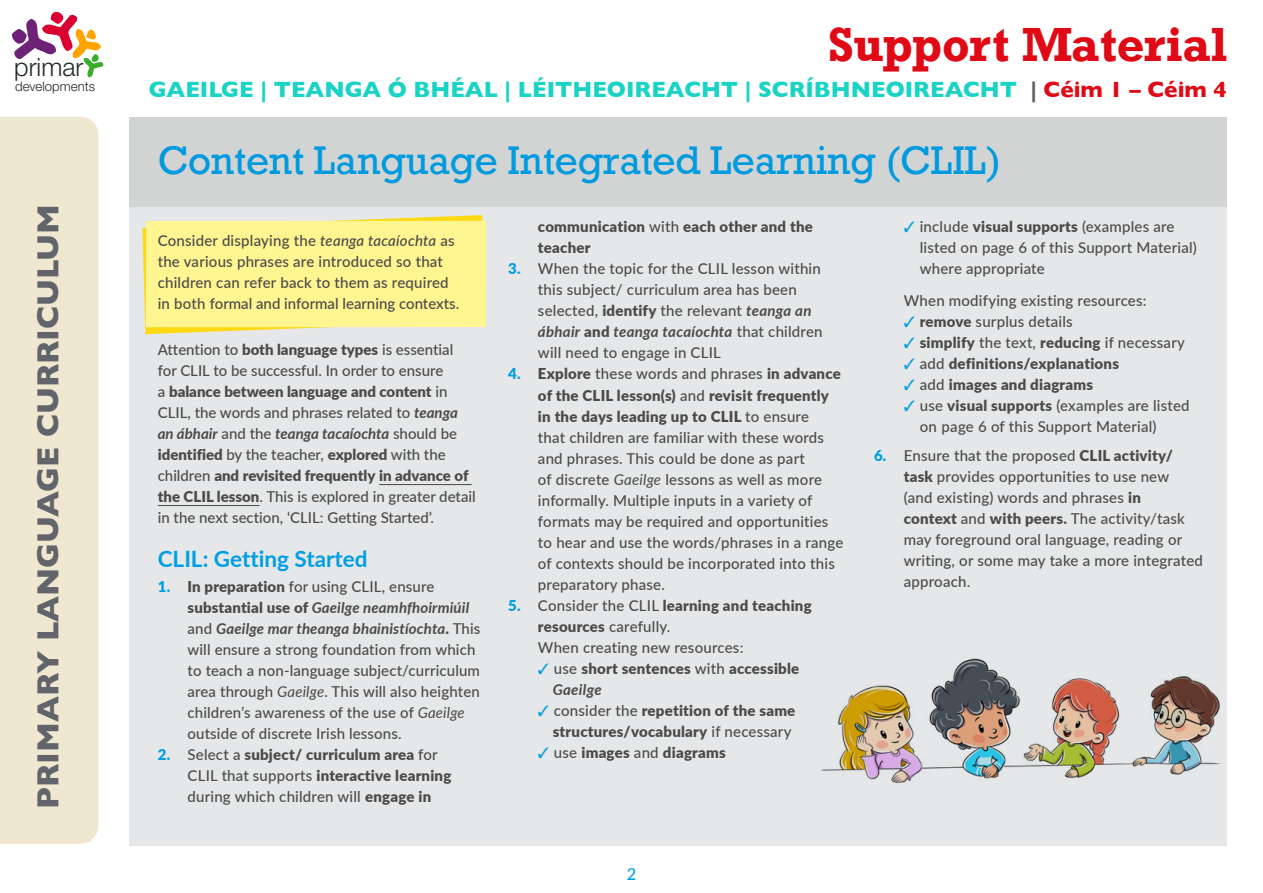
<style>
.page{position:relative;width:1263px;height:893px;background:#fff}
.page>*{position:absolute;margin:0;border:0;box-sizing:border-box;transform-origin:0 0}
.t1{font:700 45px "Rockwell";letter-spacing:-.01em;color:#e00916}
.t2{font:37.5px "Rockwell";letter-spacing:-.01em;color:#009ade}
.t3{font:700 31.2px "Gill Sans";color:#61646a}
.t4{font:300 25.2px "Helvetica Neue";color:#23282a}
.t5{font:700 22.5px "Gill Sans";color:#19d3c5}
.t6{font:700 22.5px "Lato";color:#009fe3}
.t7{font:500 16.5px "Lato";color:#009fe3}
.t8{font:500 15px/21px "Lato";letter-spacing:.015em;color:#4a4a49}
.t9{font:900 15px/21px "Lato";letter-spacing:.015em;color:#4a4a49}
.t10{font:300 13.2px "Helvetica Neue";color:#23282a}
.s1{color:#61646a}
.s2{color:#e00916}
.s3{font-style:italic}
.s4{font-weight:900}
.s5{font-weight:700;font-style:italic}
.s6{font-weight:900;color:#009fe3}
.s7{font-weight:400;font-style:italic}
.s8{font-weight:500}
.s9{color:#009fe3}
</style>
<div class="page">
<div style="left:130px;top:117px;width:1097px;height:729px;background:#e5e7e8"></div>
<div style="left:130px;top:117px;width:1097px;height:90px;background:#d2d4d4"></div>
<svg style="left:12px;top:12px;width:92px;height:65px"></svg>
<div style="left:0;top:117px;width:98px;height:727px;background:#efe7cf"></div>
<hr style="left:379px;top:484px;width:93px;height:1px;background:#4a4a49">
<hr style="left:158px;top:505px;width:101px;height:1px;background:#4a4a49">
<img style="left:821px;top:658px;width:400px;height:125px">
<svg style="left:142px;top:215px;width:343px;height:119px"></svg>
<div style="left:146px;top:221px;width:340px;height:106px;background:#fff591"></div>
<h3 class="t4" style="left:14px;top:52px;width:71px">primar</h3>
<p class="t10" style="left:15px;top:79px;width:81px">developments</p>
<h3 class="t3" style="left:23px;top:809px;width:606px;rotate:-90deg">PRIMARY LANGUAGE CURRICULUM</h3>
<h1 class="t1" style="left:828px;top:16px;width:400px">Support Material</h1>
<h3 class="t5" style="left:149px;top:72px;width:1079px">GAEILGE | TEANGA Ó BHÉAL | LÉITHEOIREACHT | SCRÍBHNEOIREACHT <span class="s1">|</span> <span class="s2">Céim 1 – Céim 4</span></h3>
<h2 class="t2" style="left:158px;top:137px;width:845px">Content Language Integrated Learning (CLIL)</h2>
<p class="t8" style="left:158px;top:230px;width:303px">Consider displaying the <span class="s3">teanga tacaíochta</span> as the various phrases are introduced so that children can refer back to them as required in both formal and informal learning contexts.</p>
<p class="t8" style="left:158px;top:338px;width:319px">Attention to <span class="s4">both language types</span> is essential for CLIL to be successful. In order to ensure<br>a <span class="s4">balance between language and content</span> in CLIL, the words and phrases related to <span class="s5">teanga an ábhair</span> and the <span class="s5">teanga tacaíochta</span> should be <span class="s4">identified</span> by the teacher, <span class="s4">explored</span> with the children <span class="s4">and revisited frequently in advance of the CLIL lesson</span>. This is explored in greater detail in the next section, ‘CLIL: Getting Started’.</p>
<h3 class="t6" style="left:158px;top:542px;width:211px">CLIL: Getting Started</h3>
<p class="t8" style="left:187px;top:576px;width:294px;text-indent:-30px"><span class="s6">1.</span> <span class="s4">In preparation</span> for using CLIL, ensure <span class="s4">substantial use of</span> <span class="s5">Gaeilge neamhfhoirmiúil </span>and <span class="s5">Gaeilge mar theanga bhainistíochta</span><span class="s4">.</span> This will ensure a strong foundation from which to teach a non-language subject/curriculum area through <span class="s7">Gaeilge</span>. This will also heighten children’s awareness of the use of <span class="s7">Gaeilge </span>outside of discrete Irish lessons.</p>
<p class="t8" style="left:187px;top:744px;width:265px;text-indent:-30px"><span class="s6">2.</span> Select a <span class="s4">subject/ curriculum area</span> for<br>CLIL that supports <span class="s4">interactive learning </span>during which children will <span class="s4">engage in</span></p>
<p class="t9" style="left:538px;top:216px;width:276px">communication <span class="s8">with</span> each other and the teacher</p>
<p class="t8" style="left:538px;top:258px;width:286px;text-indent:-30px"><span class="s6">3.</span> When the topic for the CLIL lesson within this subject/ curriculum area has been selected, <span class="s4">identify</span> the relevant <span class="s5">teanga an ábhair</span> <span class="s4">and</span> <span class="s5">teanga tacaíochta</span> that children will need to engage in CLIL</p>
<p class="t8" style="left:538px;top:363px;width:307px;text-indent:-30px"><span class="s6">4.</span> <span class="s4">Explore</span> these words and phrases <span class="s4">in advance of the CLIL lesson(s)</span> and <span class="s4">revisit frequently in the days leading up to CLIL</span> to ensure<br>that children are familiar with these words and phrases. This could be done as part<br>of discrete <span class="s7">Gaeilge</span> lessons as well as more informally. Multiple inputs in a variety of formats may be required and opportunities to hear and use the words/phrases in a range of contexts should be incorporated into this preparatory phase.</p>
<p class="t8" style="left:538px;top:594px;width:275px;text-indent:-30px"><span class="s6">5.</span> Consider the CLIL <span class="s4">learning and teaching resources</span> carefully.<br>When creating new resources:</p>
<p class="t9" style="left:553px;top:657px;width:248px;text-indent:-15px"><span class="s9">✓</span> <span class="s8">use</span> short sentences <span class="s8">with</span> accessible<br><span class="s5">Gaeilge</span></p>
<p class="t9" style="left:538px;top:699px;width:259px;text-align:right"><span class="s9">✓</span> <span class="s8">consider the</span> repetition of the same structures/vocabulary <span class="s8">if necessary</span></p>
<p class="t9" style="left:538px;top:741px;width:189px"><span class="s9">✓</span> <span class="s8">use</span> images <span class="s8">and</span> diagrams</p>
<p class="t7" style="left:627px;top:862px;width:11px">2</p>
<p class="t8" style="left:920px;top:216px;width:279px;text-indent:-16px"><span class="s9">✓</span> include <span class="s4">visual supports</span> (examples are listed on page 6 of this Support Material) where appropriate</p>
<p class="t8" style="left:904px;top:289px;width:244px">When modifying existing resources:</p>
<p class="t8" style="left:904px;top:310px;width:170px"><span class="s9">✓</span> <span class="s4">remove</span> surplus details</p>
<p class="t8" style="left:904px;top:331px;width:282px"><span class="s9">✓</span> <span class="s4">simplify</span> the text, <span class="s4">reducing</span> if necessary</p>
<p class="t9" style="left:904px;top:352px;width:217px"><span class="s9">✓</span> <span class="s8">add</span> definitions/explanations</p>
<p class="t9" style="left:904px;top:373px;width:191px"><span class="s9">✓</span> <span class="s8">add</span> images and diagrams</p>
<p class="t8" style="left:920px;top:394px;width:271px;text-indent:-16px"><span class="s9">✓</span> use <span class="s4">visual supports</span> (examples are listed on page 6 of this Support Material)</p>
<p class="t8" style="left:904px;top:445px;width:301px;text-indent:-30px"><span class="s6">6.</span> Ensure that the proposed <span class="s4">CLIL activity/ task</span> provides opportunities to use new<br>(and existing) words and phrases <span class="s4">in<br>context</span> and <span class="s4">with peers.</span> The activity/task may foreground oral language, reading or writing, or some may take a more integrated approach.</p>
</div>
